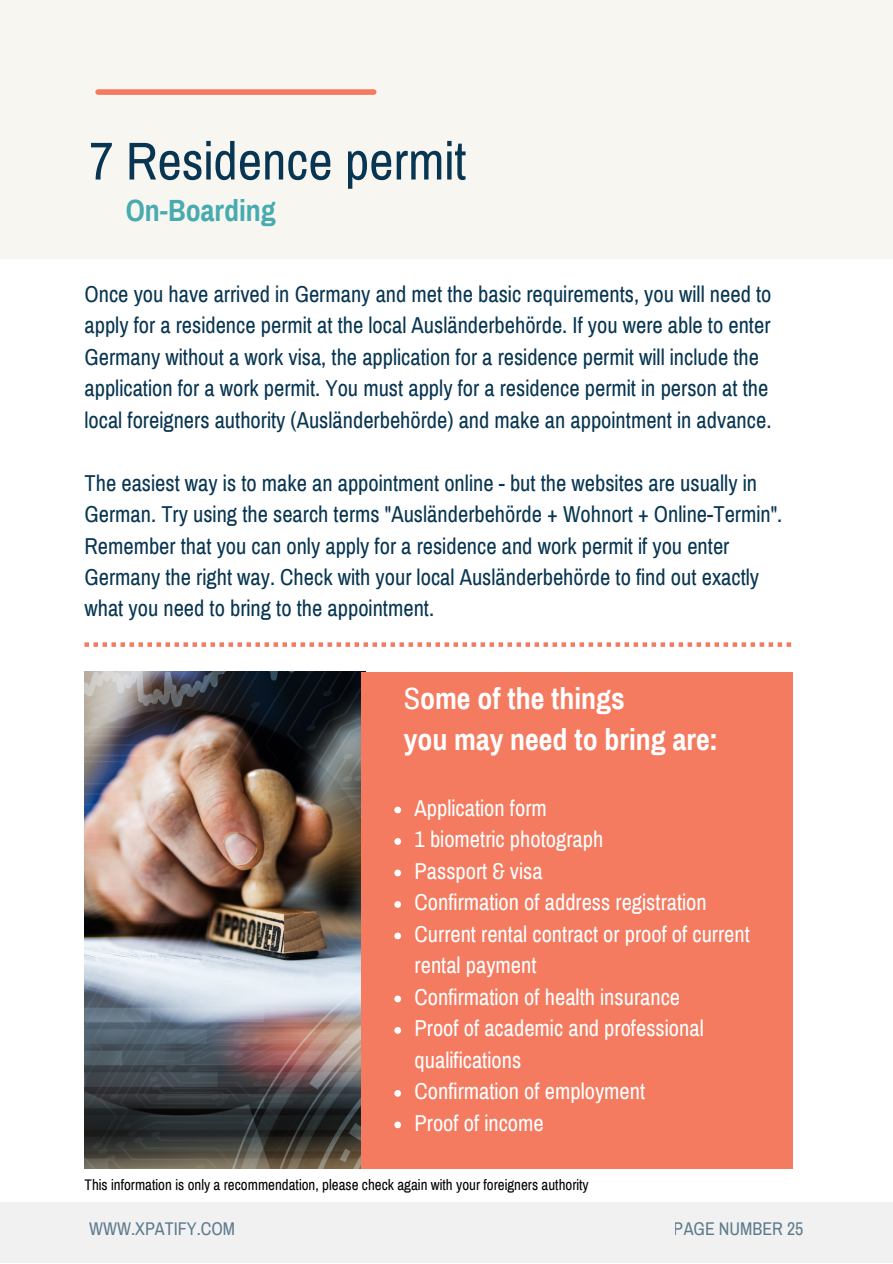
<style>
.page{position:relative;width:893px;height:1264px;background:#fff}
.page>*{position:absolute;margin:0;border:0;box-sizing:border-box;transform-origin:0 0}
.t1{font:53.4px "Archivo Narrow";color:#083652}
.t2{font:700 30px "Archivo Narrow";color:#fff}
.t3{font:700 30px "Archivo Narrow";color:#47abaf}
.t4{font:22.5px/31.5px "Archivo Narrow";color:#083652}
.t5{font:22.5px/31.5px "Archivo Narrow";color:#fff}
.t6{font:18px "Archivo Narrow";color:#083652}
.t7{font:15px "Archivo Narrow";color:#000}
.s1{font-weight:400}
</style>
<div class="page">
<div style="left:0;top:0;width:892px;height:259px;background:#f8f6f1"></div>
<div style="left:98px;top:89px;width:275px;height:6px;background:#f47a60"></div>
<div style="left:0;top:1202px;width:892px;height:60px;background:#f1f1f1"></div>
<svg style="left:84px;top:642px;width:707px;height:5px"></svg>
<img style="left:84px;top:671px;width:278px;height:497px">
<div style="left:362px;top:671px;width:430px;height:497px;background:#f47a60"></div>
<svg style="left:394px;top:806px;width:7px;height:7px"></svg>
<svg style="left:394px;top:838px;width:7px;height:6px"></svg>
<svg style="left:394px;top:869px;width:7px;height:7px"></svg>
<svg style="left:394px;top:901px;width:7px;height:6px"></svg>
<svg style="left:394px;top:932px;width:7px;height:7px"></svg>
<svg style="left:394px;top:995px;width:7px;height:7px"></svg>
<svg style="left:394px;top:1027px;width:7px;height:6px"></svg>
<svg style="left:394px;top:1090px;width:7px;height:6px"></svg>
<svg style="left:394px;top:1121px;width:7px;height:7px"></svg>
<p class="t1" style="left:89px;top:133px;width:378px">7 Residence permit</p>
<p class="t3" style="left:126px;top:195px;width:152px">On-Boarding</p>
<p class="t4" style="left:84px;top:278px;width:688px">Once you have arrived in Germany and met the basic requirements, you will need to apply for a residence permit at the local Ausländerbehörde. If you were able to enter Germany without a work visa, the application for a residence permit will include the application for a work permit. You must apply for a residence permit in person at the local foreigners authority (Ausländerbehörde) and make an appointment in advance.</p>
<p class="t4" style="left:84px;top:467px;width:699px">The easiest way is to make an appointment online - but the websites are usually in<br>German. Try using the search terms "Ausländerbehörde + Wohnort + Online-Termin".</p>
<p class="t4" style="left:84px;top:530px;width:676px">Remember that you can only apply for a residence and work permit if you enter<br>Germany the right way. Check with your local Ausländerbehörde to find out exactly what you need to bring to the appointment.</p>
<p class="t2" style="left:403px;top:682px;width:223px"><span class="s1">S</span>ome of the things</p>
<p class="t2" style="left:403px;top:724px;width:316px">you may need to bring are:</p>
<p class="t5" style="left:414px;top:792px;width:134px">Application form</p>
<p class="t5" style="left:414px;top:823px;width:190px">1 biometric photograph</p>
<p class="t5" style="left:414px;top:855px;width:130px">Passport &amp; visa</p>
<p class="t5" style="left:414px;top:886px;width:294px">Confirmation of address registration</p>
<p class="t5" style="left:414px;top:918px;width:337px">Current rental contract or proof of current rental payment</p>
<p class="t5" style="left:414px;top:981px;width:267px">Confirmation of health insurance</p>
<p class="t5" style="left:414px;top:1012px;width:290px">Proof of academic and professional qualifications</p>
<p class="t5" style="left:414px;top:1075px;width:232px">Confirmation of employment</p>
<p class="t5" style="left:414px;top:1107px;width:131px">Proof of income</p>
<p class="t7" style="left:84px;top:1176px;width:505px">This information is only a recommendation, please check again with your foreigners authority</p>
<p class="t6" style="left:89px;top:1219px;width:147px">WWW.XPATIFY.COM</p>
<p class="t6" style="left:673px;top:1219px;width:131px">PAGE NUMBER 25</p>
</div>
